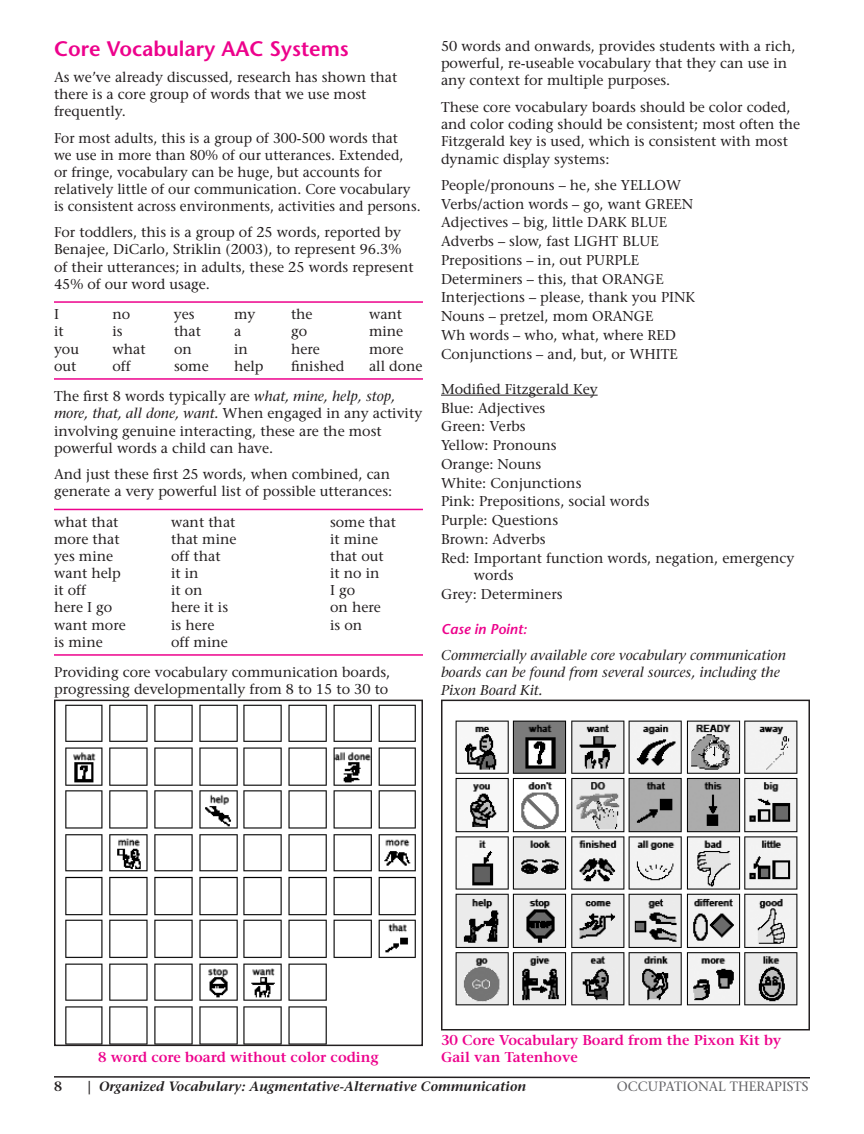
<style>
.page{position:relative;width:864px;height:1134px;background:#fff}
.page>*{position:absolute;margin:0;border:0;box-sizing:border-box;transform-origin:0 0}
.t1{font:600 21px "Stone Sans Std";color:#ed028c}
.t2{font:500 14.25px/18.8px "Stone Serif Std";color:#231f20}
.t3{font:italic 500 14.25px/17.2px "Stone Serif Std";color:#231f20}
.t4{font:600 14.25px/17.1px "Stone Serif Std";color:#ed028c}
.t5{font:italic 600 14.25px "Stone Sans Std";color:#ed028c}
.t6{font:italic 600 13.5px "Stone Serif Std";color:#231f20}
.t7{font:500 13.5px "Stone Serif Std";color:#636366}
.t8{font:600 13.5px "Stone Serif Std";color:#231f20}
.s1{font-style:italic}
.s2{font-style:normal}
</style>
<div class="page">
<svg style="left:54px;top:1076px;width:756px;height:3px"></svg>
<hr style="left:54px;top:301px;width:369px;height:2px;background:#ed028c">
<hr style="left:54px;top:378px;width:369px;height:2px;background:#ed028c">
<hr style="left:54px;top:509px;width:369px;height:1px;background:#ed028c">
<hr style="left:54px;top:654px;width:369px;height:2px;background:#ed028c">
<hr style="left:441px;top:395px;width:157px;height:1px;background:#231f20">
<img style="left:65px;top:704px;width:351px;height:339px">
<div style="left:54px;top:700px;width:369px;height:346px;border:2px solid #231f20"></div>
<img style="left:455px;top:720px;width:343px;height:286px">
<div style="left:441px;top:700px;width:369px;height:330px;border:2px solid #231f20"></div>
<h1 class="t1" style="left:54px;top:36px;width:296px">Core Vocabulary AAC Systems</h1>
<p class="t2" style="left:54px;top:69px;width:345px;line-height:17.1px">As we’ve already discussed, research has shown that there is a core group of words that we use most frequently.</p>
<p class="t2" style="left:54px;top:129px;width:368px;line-height:17.1px">For most adults, this is a group of 300-500 words that<br>we use in more than 80% of our utterances. Extended,<br>or fringe, vocabulary can be huge, but accounts for relatively little of our communication. Core vocabulary is consistent across environments, activities and persons.</p>
<p class="t2" style="left:54px;top:224px;width:361px;line-height:17.1px">For toddlers, this is a group of 25 words, reported by Benajee, DiCarlo, Striklin (2003), to represent 96.3% of their utterances; in adults, these 25 words represent 45% of our word usage.</p>
<p class="t2" style="left:54px;top:305px;width:6px">I</p>
<p class="t2" style="left:112px;top:305px;width:19px">no</p>
<p class="t2" style="left:174px;top:305px;width:22px">yes</p>
<p class="t2" style="left:234px;top:305px;width:23px">my</p>
<p class="t2" style="left:291px;top:305px;width:23px">the</p>
<p class="t2" style="left:369px;top:305px;width:35px">want</p>
<p class="t2" style="left:54px;top:322px;width:11px">it</p>
<p class="t2" style="left:113px;top:322px;width:12px">is</p>
<p class="t2" style="left:174px;top:322px;width:29px">that</p>
<p class="t2" style="left:234px;top:322px;width:9px">a</p>
<p class="t2" style="left:291px;top:322px;width:18px">go</p>
<p class="t2" style="left:369px;top:322px;width:36px">mine</p>
<p class="t2" style="left:54px;top:339px;width:27px">you</p>
<p class="t2" style="left:113px;top:339px;width:35px">what</p>
<p class="t2" style="left:174px;top:339px;width:19px">on</p>
<p class="t2" style="left:234px;top:339px;width:15px">in</p>
<p class="t2" style="left:291px;top:339px;width:30px">here</p>
<p class="t2" style="left:369px;top:339px;width:36px">more</p>
<p class="t2" style="left:54px;top:356px;width:24px">out</p>
<p class="t2" style="left:113px;top:356px;width:20px">off</p>
<p class="t2" style="left:174px;top:356px;width:36px">some</p>
<p class="t2" style="left:234px;top:356px;width:31px">help</p>
<p class="t2" style="left:291px;top:356px;width:55px">finished</p>
<p class="t2" style="left:54px;top:350px;width:370px;line-height:30.6px;text-indent:315px">all done<br>The first 8 words typically are <span class="s1">what, mine, help, stop,</span></p>
<p class="t2" style="left:54px;top:405px;width:370px;line-height:17.1px"><span class="s1">more, that, all done, want.</span> When engaged in any activity involving genuine interacting, these are the most powerful words a child can have.</p>
<p class="t2" style="left:54px;top:465px;width:340px;line-height:17.1px">And just these first 25 words, when combined, can generate a very powerful list of possible utterances:</p>
<p class="t2" style="left:54px;top:512px;width:66px">what that</p>
<p class="t2" style="left:171px;top:512px;width:66px">want that</p>
<p class="t2" style="left:330px;top:512px;width:68px">some that</p>
<p class="t2" style="left:54px;top:530px;width:67px">more that</p>
<p class="t2" style="left:171px;top:530px;width:67px">that mine</p>
<p class="t2" style="left:330px;top:530px;width:50px">it mine</p>
<p class="t2" style="left:54px;top:547px;width:61px">yes mine</p>
<p class="t2" style="left:171px;top:547px;width:51px">off that</p>
<p class="t2" style="left:330px;top:547px;width:55px">that out</p>
<p class="t2" style="left:54px;top:564px;width:68px">want help</p>
<p class="t2" style="left:171px;top:564px;width:29px">it in</p>
<p class="t2" style="left:330px;top:564px;width:51px">it no in</p>
<p class="t2" style="left:54px;top:581px;width:34px">it off</p>
<p class="t2" style="left:171px;top:581px;width:33px">it on</p>
<p class="t2" style="left:330px;top:581px;width:27px">I go</p>
<p class="t2" style="left:54px;top:598px;width:60px">here I go</p>
<p class="t2" style="left:171px;top:598px;width:59px">here it is</p>
<p class="t2" style="left:330px;top:598px;width:52px">on here</p>
<p class="t2" style="left:54px;top:615px;width:73px">want more</p>
<p class="t2" style="left:171px;top:615px;width:45px">is here</p>
<p class="t2" style="left:330px;top:615px;width:34px">is on</p>
<p class="t2" style="left:54px;top:632px;width:50px">is mine</p>
<p class="t2" style="left:54px;top:626px;width:338px;line-height:30.6px;text-indent:117px">off mine<br>Providing core vocabulary communication boards,</p>
<p class="t2" style="left:54px;top:680px;width:336px">progressing developmentally from 8 to 15 to 30 to</p>
<p class="t2" style="left:441px;top:37px;width:356px;line-height:17.2px">50 words and onwards, provides students with a rich, powerful, re-useable vocabulary that they can use in any context for multiple purposes.</p>
<p class="t2" style="left:441px;top:98px;width:361px;line-height:17.2px">These core vocabulary boards should be color coded, and color coding should be consistent; most often the Fitzgerald key is used, which is consistent with most dynamic display systems:</p>
<p class="t2" style="left:441px;top:175px;width:256px">People/pronouns – he, she YELLOW<br>Verbs/action words – go, want GREEN<br>Adjectives – big, little DARK BLUE<br>Adverbs – slow, fast LIGHT BLUE<br>Prepositions – in, out PURPLE<br>Determiners – this, that ORANGE<br>Interjections – please, thank you PINK<br>Nouns – pretzel, mom ORANGE<br>Wh words – who, what, where RED<br>Conjunctions – and, but, or WHITE</p>
<p class="t2" style="left:441px;top:379px;width:355px">Modified Fitzgerald Key<br>Blue: Adjectives<br>Green: Verbs<br>Yellow: Pronouns<br>Orange: Nouns<br>White: Conjunctions<br>Pink: Prepositions, social words<br>Purple: Questions<br>Brown: Adverbs<br>Red: Important function words, negation, emergency</p>
<p class="t2" style="left:441px;top:566px;width:123px;text-indent:33px">words<br>Grey: Determiners</p>
<p class="t5" style="left:441px;top:620px;width:87px">Case in Point:</p>
<p class="t3" style="left:441px;top:647px;width:346px">Commercially available core vocabulary communication boards can be found from several sources, including the<br>Pixon Board Kit.</p>
<p class="t4" style="left:98px;top:1048px;width:282px">8 word core board without color coding</p>
<p class="t4" style="left:441px;top:1031px;width:342px">30 Core Vocabulary Board from the Pixon Kit by<br>Gail van Tatenhove</p>
<p class="t8" style="left:54px;top:1078px;width:10px">8</p>
<p class="t6" style="left:87px;top:1078px;width:441px"><span class="s2">|</span> Organized Vocabulary: Augmentative-Alternative Communication</p>
<p class="t7" style="left:617px;top:1078px;width:193px">OCCUPATIONAL THERAPISTS</p>
</div>
